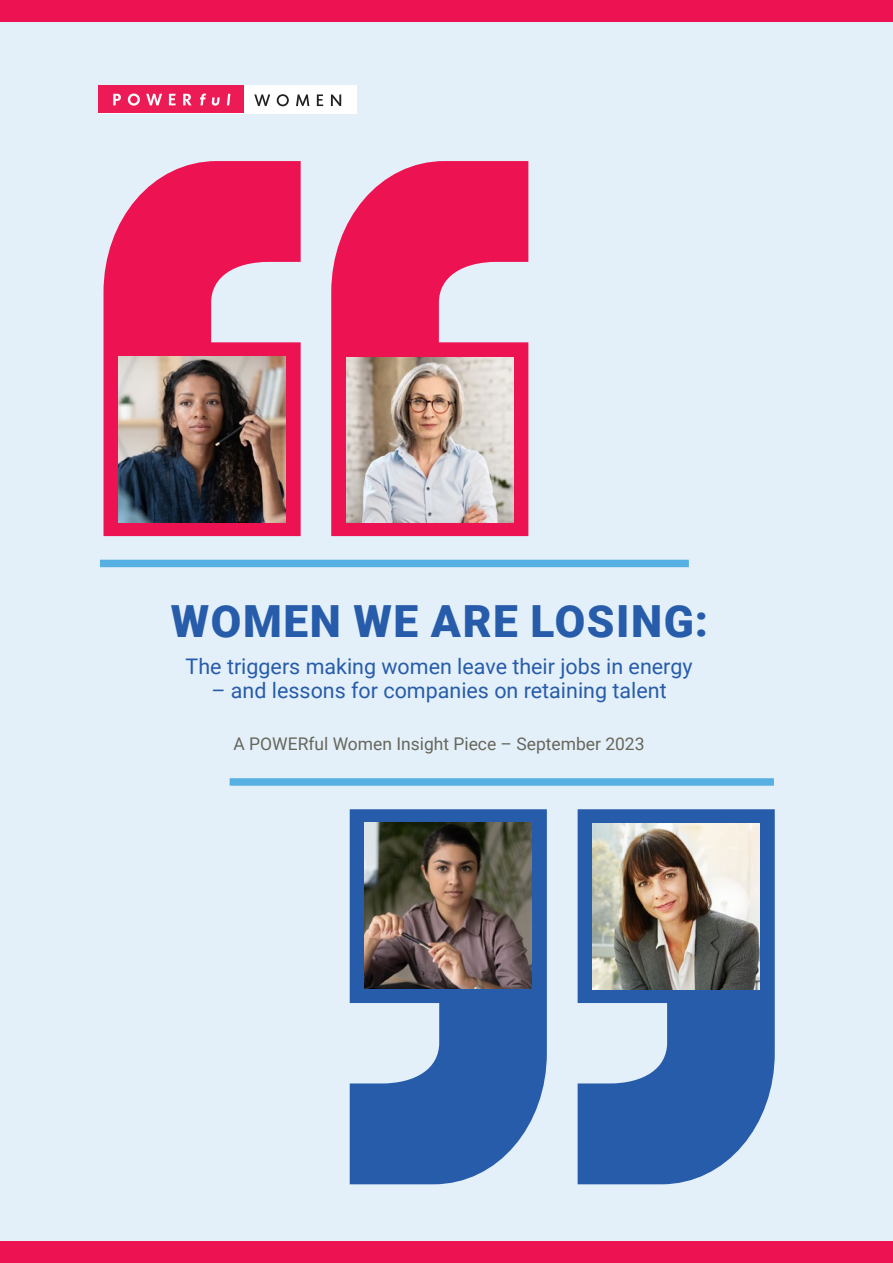
<style>
.page{position:relative;width:893px;height:1263px;background:#e4f0f9}
.page>*{position:absolute;margin:0;border:0;box-sizing:border-box;transform-origin:0 0}
.t1{font:900 44.25px "Roboto";letter-spacing:.035em;color:#275caa}
.t2{font:21.45px "Roboto";color:#275caa}
.t3{font:17.4px "Roboto";color:#66665c}
</style>
<div class="page">
<div style="left:99px;top:85px;width:258px;height:28px;background:#fff"></div>
<svg style="left:254px;top:94px;width:16px;height:12px"></svg>
<svg style="left:277px;top:94px;width:12px;height:12px"></svg>
<svg style="left:296px;top:94px;width:13px;height:12px"></svg>
<svg style="left:317px;top:94px;width:6px;height:12px"></svg>
<svg style="left:331px;top:94px;width:10px;height:12px"></svg>
<div style="left:99px;top:85px;width:145px;height:28px;background:#ed1b55"></div>
<svg style="left:113px;top:94px;width:8px;height:11px"></svg>
<svg style="left:128px;top:94px;width:12px;height:12px"></svg>
<svg style="left:146px;top:94px;width:16px;height:11px"></svg>
<svg style="left:169px;top:94px;width:7px;height:11px"></svg>
<svg style="left:183px;top:94px;width:9px;height:11px"></svg>
<svg style="left:200px;top:94px;width:6px;height:11px"></svg>
<svg style="left:212px;top:97px;width:8px;height:9px"></svg>
<svg style="left:227px;top:94px;width:3px;height:11px"></svg>
<svg style="left:103px;top:161px;width:198px;height:375px;fill:#ed1352"></svg>
<svg style="left:578px;top:809px;width:197px;height:375px;fill:#275caa"></svg>
<svg style="left:350px;top:809px;width:197px;height:375px;fill:#275caa"></svg>
<svg style="left:331px;top:161px;width:197px;height:375px;fill:#ed1352"></svg>
<img style="left:119px;top:357px;width:167px;height:165px">
<img style="left:365px;top:823px;width:167px;height:165px">
<img style="left:593px;top:824px;width:167px;height:165px">
<div style="left:0;top:1242px;width:893px;height:21px;background:#ed1352"></div>
<div style="left:0;top:0;width:893px;height:21px;background:#ed1352"></div>
<div style="left:100px;top:560px;width:589px;height:7px;background:#57b0e2"></div>
<div style="left:230px;top:778px;width:544px;height:8px;background:#57b0e2"></div>
<img style="left:346px;top:357px;width:167px;height:166px">
<p class="t1" style="left:171px;top:590px;width:539px">WOMEN WE ARE LOSING:</p>
<p class="t2" style="left:186px;top:651px;width:508px">The triggers making women leave their jobs in energy</p>
<p class="t2" style="left:211px;top:675px;width:457px">– and lessons for companies on retaining talent</p>
<p class="t3" style="left:234px;top:732px;width:412px">A POWERful Women Insight Piece – September 2023</p>
</div>
